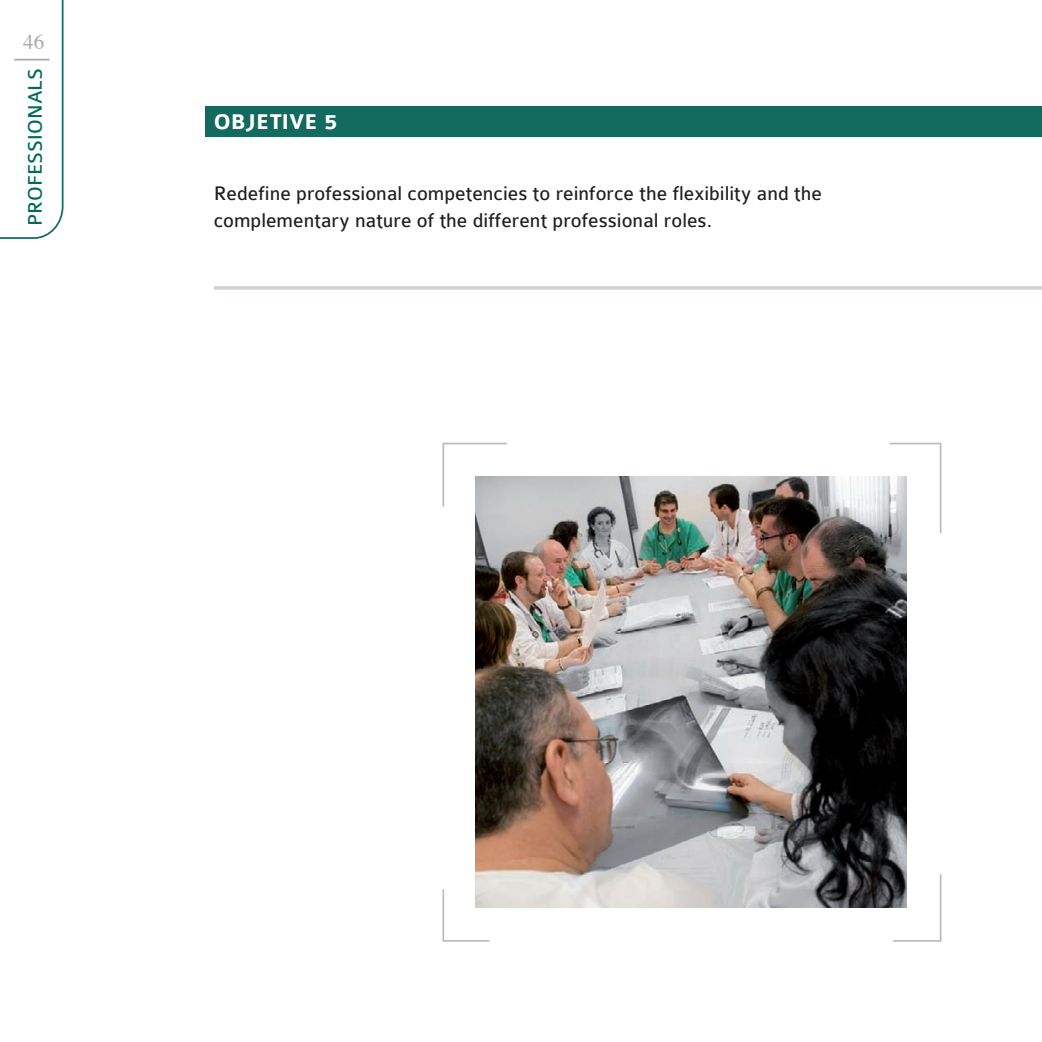
<style>
.page{position:relative;width:1042px;height:1042px;background:#fff}
.page>*{position:absolute;margin:0;border:0;box-sizing:border-box;transform-origin:0 0}
.t1{font:700 22.75px "Colaborate";color:#fff}
.t2{font:21px/26.2px "Colaborate";color:#231f20}
.t3{font:21px "Colaborate";color:#006959}
.t4{font:21px "Times";color:#a8a9ad}
</style>
<div class="page">
<img style="left:475px;top:476px;width:431px;height:431px">
<svg style="left:0;top:0;width:64px;height:239px"></svg>
<hr style="left:14px;top:59px;width:36px;height:2px;background:#a8a9ad">
<div style="left:205px;top:106px;width:837px;height:30px;background:#136a5e"></div>
<svg style="left:442px;top:442px;width:67px;height:66px"></svg>
<svg style="left:888px;top:442px;width:54px;height:93px"></svg>
<svg style="left:891px;top:872px;width:51px;height:70px"></svg>
<svg style="left:442px;top:887px;width:49px;height:55px"></svg>
<hr style="left:214px;top:286px;width:828px;height:4px;background:#ccd2d1">
<p class="t4" style="left:23px;top:22px;width:22px">46</p>
<p class="t3" style="left:24px;top:226px;width:159px;rotate:-90deg">PROFESSIONALS</p>
<p class="t1" style="left:214px;top:110px;width:125px">OBJETIVE 5</p>
<p class="t2" style="left:214px;top:181px;width:610px">Redefine professional competencies to reinforce the flexibility and the complementary nature of the different professional roles.</p>
</div>
